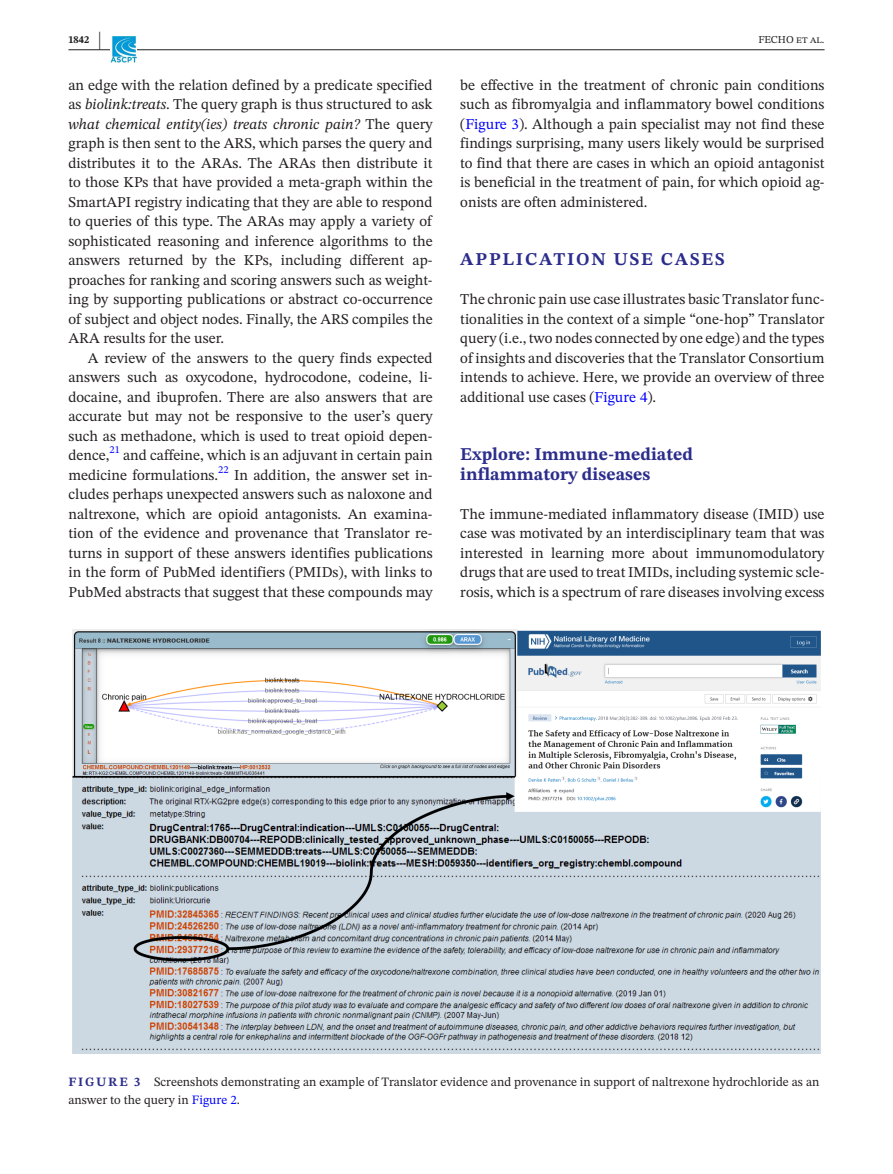
<style>
.page{position:relative;width:893px;height:1174px;background:#fff}
.page>*{position:absolute;margin:0;border:0;box-sizing:border-box;transform-origin:0 0}
.t1{font:700 18px/19.5px "STIX Two Text";color:#2c2d8c}
.t2{font:700 18px "STIX Two Text";letter-spacing:.1em;color:#2c2d8c}
.t3{font:15px/19.5px "STIX Two Text";color:#231f20;text-align:justify}
.t4{font:12.75px/18px "STIX Two Text";color:#231f20}
.t5{font:10.5px "STIX Two Text";color:#231f20}
.t6{font:700 10.5px "STIX Two Text";color:#231f20}
.t7{font:10.5px "STIX Two Text";color:#00f}
.s1{font-size:21px}
.s2{font-style:italic}
.s3{color:#00f}
.s4{font-weight:700;color:#2c2d8c}
</style>
<div class="page">
<hr style="left:68px;top:49px;width:756px;height:1px;background:#231f20">
<img style="left:111px;top:37px;width:25px;height:25px">
<img style="left:72px;top:629px;width:749px;height:424px">
<p class="t6" style="left:68px;top:32px;width:34px">1842 <span class="s1">|</span></p>
<p class="t5" style="left:758px;top:32px;width:68px">FECHO et al.</p>
<p class="t3" style="left:68px;top:75px;width:366px">an edge with the relation defined by a predicate specified as <span class="s2">biolink:treats</span>. The query graph is thus structured to ask <span class="s2">what chemical entity(ies) treats chronic pain?</span> The query graph is then sent to the ARS, which parses the query and distributes it to the ARAs. The ARAs then distribute it to those KPs that have provided a meta-graph within the SmartAPI registry indicating that they are able to respond to queries of this type. The ARAs may apply a variety of sophisticated reasoning and inference algorithms to the answers returned by the KPs, including different ap&shy;proaches for ranking and scoring answers such as weight&shy;ing by supporting publications or abstract co-occurrence of subject and object nodes. Finally, the ARS compiles the ARA results for the user.</p>
<p class="t3" style="left:68px;top:348px;width:366px;text-indent:20px">A review of the answers to the query finds expected answers such as oxycodone, hydrocodone, codeine, li&shy;docaine, and ibuprofen. There are also answers that are accurate but may not be responsive to the user’s query such as methadone, which is used to treat opioid depen&shy;dence,</p>
<p class="t3" style="left:460px;top:75px;width:366px">be effective in the treatment of chronic pain conditions such as fibromyalgia and inflammatory bowel conditions (<span class="s3">Figure 3</span>). Although a pain specialist may not find these findings surprising, many users likely would be surprised to find that there are cases in which an opioid antagonist is beneficial in the treatment of pain, for which opioid ag&shy;onists are often administered.</p>
<p class="t2" style="left:460px;top:246px;width:266px">APPLICATION USE CASES</p>
<p class="t3" style="left:460px;top:289px;width:366px">The chronic pain use case illustrates basic Translator func&shy;tionalities in the context of a simple “one-hop” Translator query (i.e., two nodes connected by one edge) and the types of insights and discoveries that the Translator Consortium intends to achieve. Here, we provide an overview of three additional use cases (<span class="s3">Figure 4</span>).</p>
<p class="t7" style="left:109px;top:442px;width:12px">21</p>
<p class="t3" style="left:68px;top:445px;width:366px;text-indent:55px">and caffeine, which is an adjuvant in certain pain medicine formulations.</p>
<p class="t1" style="left:460px;top:445px;width:234px">Explore: Immune-mediated inflammatory diseases</p>
<p class="t3" style="left:460px;top:504px;width:366px">The immune-mediated inflammatory disease (IMID) use case was motivated by an interdisciplinary team that was interested in learning more about immunomodulatory drugs that are used to treat IMIDs, including systemic scle&shy;rosis, which is a spectrum of rare diseases involving excess</p>
<p class="t7" style="left:218px;top:462px;width:12px">22</p>
<p class="t3" style="left:68px;top:465px;width:366px;text-indent:166px">In addition, the answer set in&shy;cludes perhaps unexpected answers such as naloxone and naltrexone, which are opioid antagonists. An examina&shy;tion of the evidence and provenance that Translator re&shy;turns in support of these answers identifies publications in the form of PubMed identifiers (PMIDs), with links to PubMed abstracts that suggest that these compounds may</p>
<p class="t4" style="left:68px;top:1072px;width:752px"><span class="s4">FIGURE 3</span> Screenshots demonstrating an example of Translator evidence and provenance in support of naltrexone hydrochloride as an answer to the query in <span class="s3">Figure 2</span>.</p>
</div>
